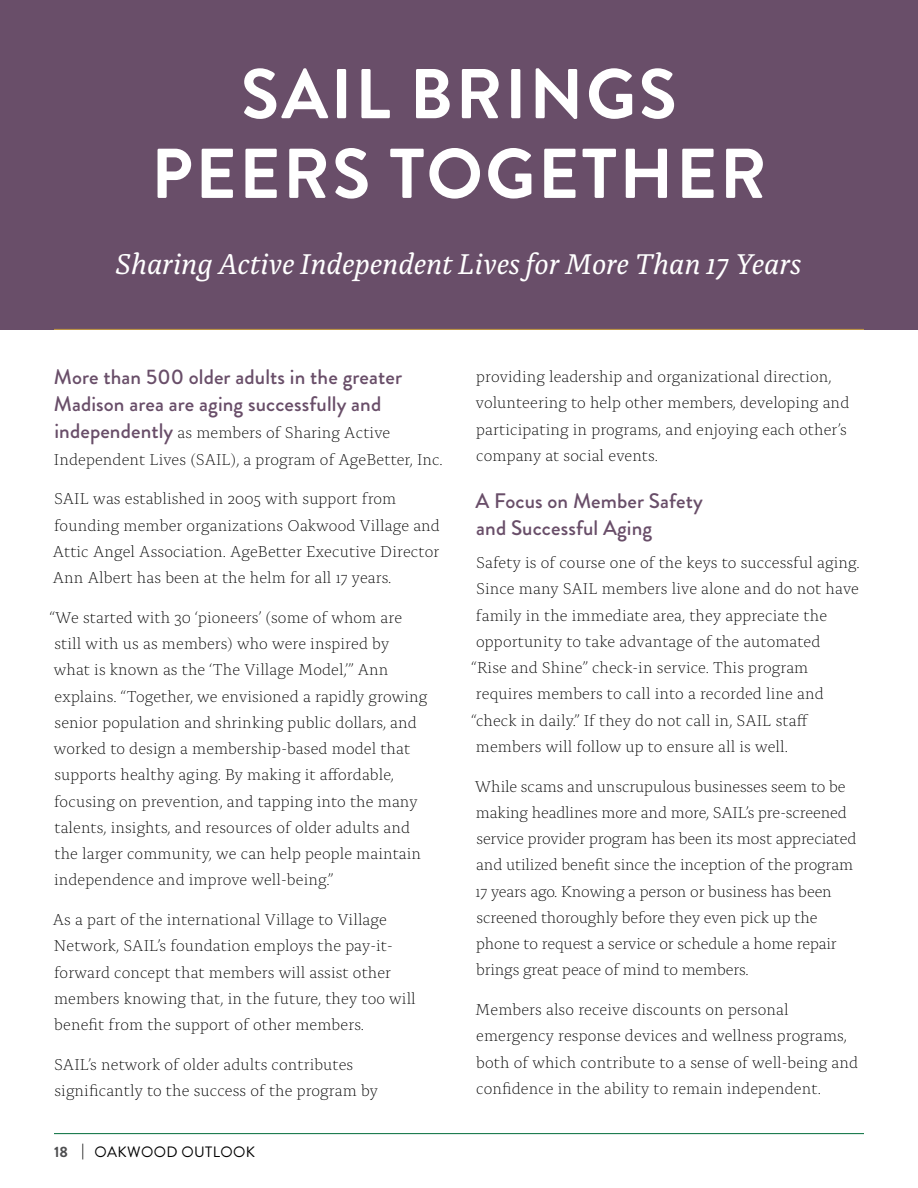
<style>
.page{position:relative;width:918px;height:1188px;background:#fff}
.page>*{position:absolute;margin:0;border:0;box-sizing:border-box;transform-origin:0 0}
.t1{font:700 70.35px/79.7px "Brandon Grotesque";letter-spacing:.035em;color:#fff;text-align:center}
.t2{font:italic 30px "Alda OT";color:#fff}
.t3{font:500 21px/27px "Brandon Grotesque";letter-spacing:.005em;color:#694e69}
.t4{font:300 16.5px/26.2px "Alda OT";letter-spacing:.005em;color:#000}
.t5{font:15px "Brandon Grotesque";letter-spacing:.025em;color:#000}
.s1{font-family:"Brandon Grotesque";font-weight:500;font-size:21px;color:#694e69}
.s2{font-weight:700;color:#4d4d4f}
.s3{font-weight:500}
</style>
<div class="page">
<div style="left:0;top:0;width:918px;height:330px;background:#694e69"></div>
<hr style="left:54px;top:329px;width:810px;height:1px;background:#c39a42">
<hr style="left:54px;top:1133px;width:810px;height:1px;background:#006c3a">
<h1 class="t1" style="left:151px;top:55px;width:617px">SAIL BRINGS<br>PEERS TOGETHER</h1>
<h2 class="t2" style="left:115px;top:252px;width:688px">Sharing Active Independent Lives for More Than 17 Years</h2>
<p class="t3" style="left:54px;top:364px;width:350px">More than 500 older adults in the greater<br>Madison area are aging successfully and</p>
<p class="t4" style="left:54px;top:421px;width:390px"><span class="s1">independently</span> as members of Sharing Active<br>Independent Lives (SAIL), a program of AgeBetter, Inc.</p>
<p class="t4" style="left:53px;top:487px;width:389px">SAIL was established in 2005 with support from founding member organizations Oakwood Village and Attic Angel Association. AgeBetter Executive Director Ann Albert has been at the helm for all 17 years.</p>
<p class="t4" style="left:50px;top:606px;width:379px">“We started with 30 ‘pioneers’ (some of whom are still with us as members) who were inspired by<br>what is known as the ‘The Village Model,’” Ann explains. “Together, we envisioned a rapidly growing senior population and shrinking public dollars, and worked to design a membership-based model that supports healthy aging. By making it affordable, focusing on prevention, and tapping into the many talents, insights, and resources of older adults and the larger community, we can help people maintain independence and improve well-being.”</p>
<p class="t4" style="left:53px;top:908px;width:365px">As a part of the international Village to Village Network, SAIL’s foundation employs the pay-it&shy;forward concept that members will assist other members knowing that, in the future, they too will benefit from the support of other members.</p>
<p class="t4" style="left:54px;top:1053px;width:325px">SAIL’s network of older adults contributes significantly to the success of the program by</p>
<p class="t5" style="left:54px;top:1141px;width:203px"><span class="s2">18</span> <span class="s3">|</span> OAKWOOD OUTLOOK</p>
<p class="t4" style="left:476px;top:365px;width:375px">providing leadership and organizational direction, volunteering to help other members, developing and participating in programs, and enjoying each other’s company at social events.</p>
<p class="t3" style="left:475px;top:488px;width:229px">A Focus on Member Safety and Successful Aging</p>
<p class="t4" style="left:472px;top:551px;width:389px">Safety is of course one of the keys to successful aging.<br>Since many SAIL members live alone and do not have family in the immediate area, they appreciate the opportunity to take advantage of the automated<br>“Rise and Shine” check-in service. This program requires members to call into a recorded line and “check in daily.” If they do not call in, SAIL staff members will follow up to ensure all is well.</p>
<p class="t4" style="left:475px;top:774px;width:383px">While scams and unscrupulous businesses seem to be making headlines more and more, SAIL’s pre-screened service provider program has been its most appreciated and utilized benefit since the inception of the program 17 years ago. Knowing a person or business has been screened thoroughly before they even pick up the phone to request a service or schedule a home repair brings great peace of mind to members.</p>
<p class="t4" style="left:475px;top:998px;width:384px">Members also receive discounts on personal emergency response devices and wellness programs, both of which contribute to a sense of well-being and confidence in the ability to remain independent.</p>
</div>
